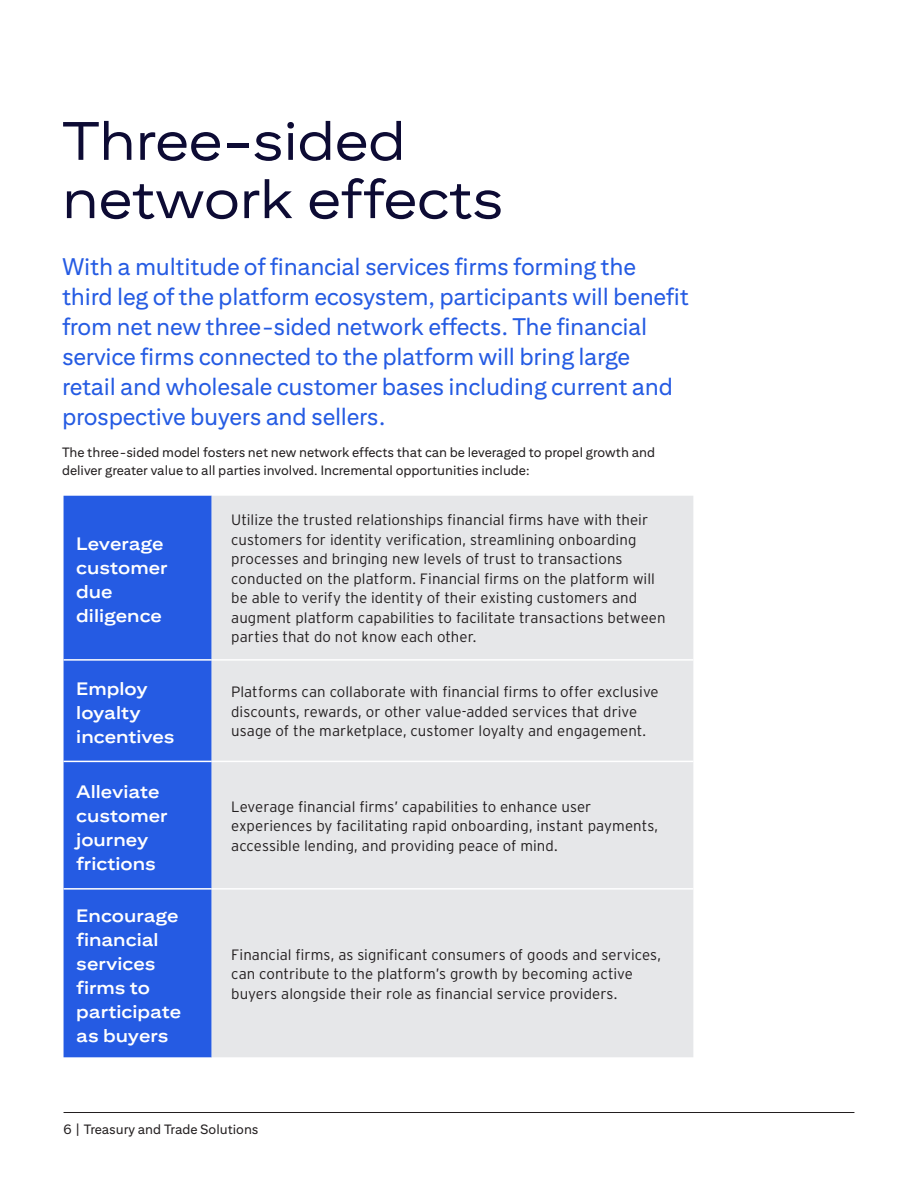
<style>
.page{position:relative;width:918px;height:1188px;background:#fff}
.page>*{position:absolute;margin:0;border:0;box-sizing:border-box;transform-origin:0 0}
.Title_2{font:54px/58.2px "Citi Sans Display";letter-spacing:-.01em;color:#0d0b34}
.Intro_Para{font:24px/30px "Citi Sans Text";letter-spacing:-.01em;color:#255be3}
.Body_Copy{font:700 18px/24px "Citi Sans Display";color:#fff}
.Body_copy{font:300 15px/19.5px "Interstate";letter-spacing:.005em;color:#231f20}
.Body_Copy-2{font:13.5px/18px "Citi Sans Text";color:#231f20}
</style>
<div class="page">
<div style="left:64px;top:496px;width:148px;height:561px;background:#255be3"></div>
<div style="left:212px;top:496px;width:481px;height:561px;background:#e6e7e9"></div>
<hr style="left:64px;top:659px;width:148px;height:2px;background:#fff">
<hr style="left:212px;top:659px;width:481px;height:2px;background:#fff">
<hr style="left:64px;top:761px;width:148px;height:1px;background:#fff">
<hr style="left:212px;top:761px;width:481px;height:1px;background:#fff">
<hr style="left:64px;top:888px;width:148px;height:2px;background:#fff">
<hr style="left:212px;top:888px;width:481px;height:2px;background:#fff">
<hr style="left:64px;top:1112px;width:790px;height:1px;background:#231f20">
<p class="Title_2" style="left:62px;top:111px;width:443px">Three-sided network effects</p>
<p class="Intro_Para" style="left:62px;top:251px;width:628px">With a multitude of financial services firms forming the third leg of the platform ecosystem, participants will benefit from net new three-sided network effects. The financial service firms connected to the platform will bring large retail and wholesale customer bases including current and prospective buyers and sellers.</p>
<p class="Body_Copy-2" style="left:62px;top:443px;width:595px">The three-sided model fosters net new network effects that can be leveraged to propel growth and deliver greater value to all parties involved. Incremental opportunities include:</p>
<p class="Body_Copy" style="left:76px;top:532px;width:93px">Leverage customer due diligence</p>
<p class="Body_copy" style="left:231px;top:510px;width:436px">Utilize the trusted relationships financial firms have with their customers for identity verification, streamlining onboarding processes and bringing new levels of trust to transactions conducted on the platform. Financial firms on the platform will be able to verify the identity of their existing customers and augment platform capabilities to facilitate transactions between parties that do not know each other.</p>
<p class="Body_Copy" style="left:76px;top:677px;width:100px">Employ loyalty incentives</p>
<p class="Body_copy" style="left:231px;top:682px;width:429px">Platforms can collaborate with financial firms to offer exclusive discounts, rewards, or other value-added services that drive usage of the marketplace, customer loyalty and engagement.</p>
<p class="Body_Copy" style="left:76px;top:779px;width:93px">Alleviate customer journey frictions</p>
<p class="Body_Copy" style="left:76px;top:903px;width:106px">Encourage financial services firms to participate as buyers</p>
<p class="Body_copy" style="left:231px;top:796px;width:429px">Leverage financial firms’ capabilities to enhance user experiences by facilitating rapid onboarding, instant payments, accessible lending, and providing peace of mind.</p>
<p class="Body_copy" style="left:231px;top:944px;width:431px">Financial firms, as significant consumers of goods and services, can contribute to the platform’s growth by becoming active buyers alongside their role as financial service providers.</p>
<p class="Body_Copy-2" style="left:64px;top:1120px;width:196px">6 | Treasury and Trade Solutions</p>
</div>
